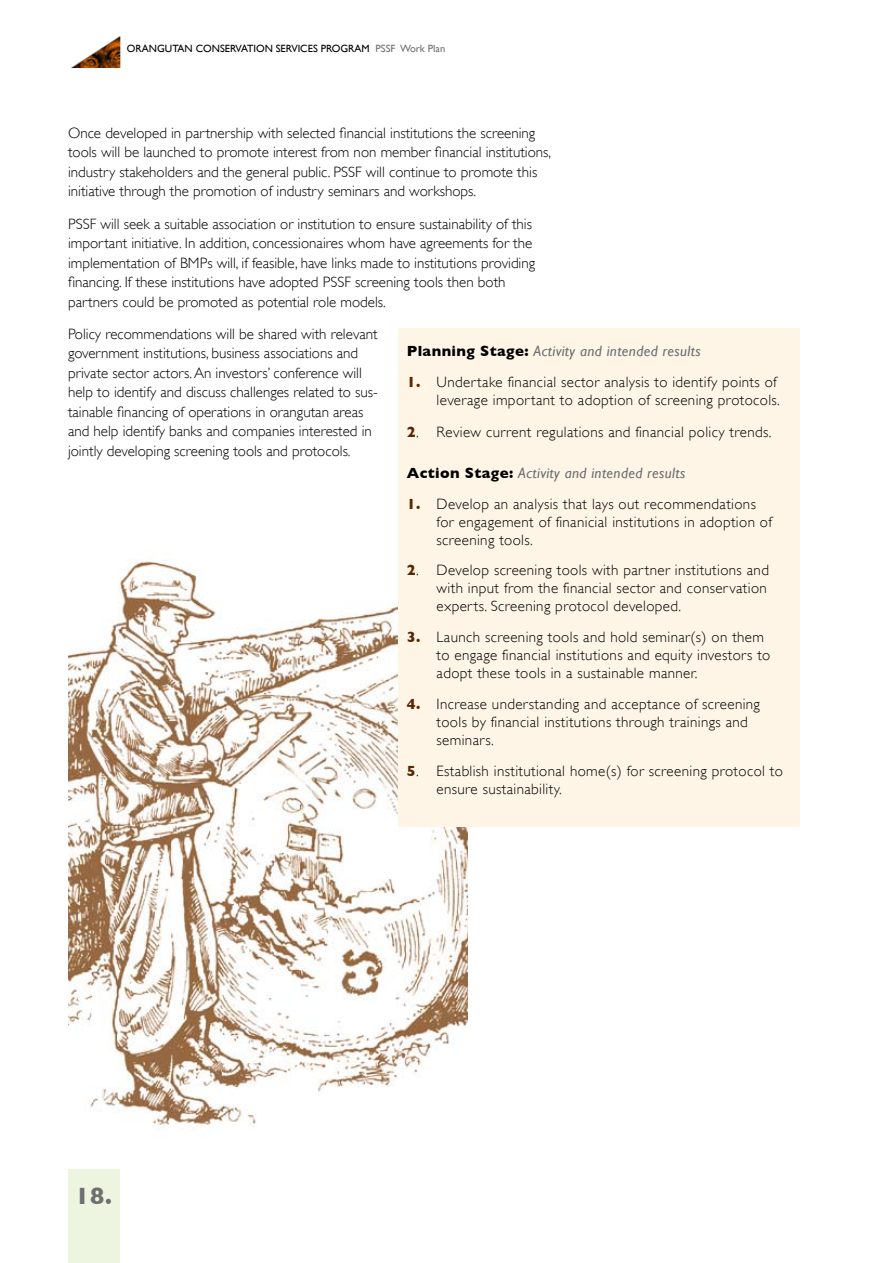
<style>
.page{position:relative;width:893px;height:1263px;background:#fff}
.page>*{position:absolute;margin:0;border:0;box-sizing:border-box;transform-origin:0 0}
.t1{font:700 24px "Gill Sans";color:#6d6f71}
.t2{font:300 15px/19.5px "Gill Sans";color:#000}
.t3{font:300 15px/18px "Gill Sans";letter-spacing:.025em;color:#000}
.t4{font:italic 15px "Gill Sans";letter-spacing:.025em;color:#6d6f71}
.t5{font:10.5px "Gill Sans";color:#000}
.s1{color:#6d6f71}
.s2{font-weight:700;font-style:normal;color:#000}
.s3{font-weight:700;color:#572700}
</style>
<div class="page">
<img style="left:68px;top:560px;width:400px;height:570px">
<div style="left:68px;top:1169px;width:51px;height:94px;background:#edf4df"></div>
<img style="left:71px;top:36px;width:49px;height:32px">
<div style="left:398px;top:328px;width:401px;height:499px;background:#fff5e7"></div>
<p class="t5" style="left:127px;top:42px;width:320px">ORANGUTAN CONSERVATION SERVICES PROGRAM <span class="s1">PSSF Work Plan</span></p>
<p class="t2" style="left:68px;top:123px;width:485px">Once developed in partnership with selected financial institutions the screening tools will be launched to promote interest from non member financial institutions, industry stakeholders and the general public. PSSF will continue to promote this initiative through the promotion of industry seminars and workshops.</p>
<p class="t2" style="left:68px;top:214px;width:469px">PSSF will seek a suitable association or institution to ensure sustainability of this important initiative. In addition, concessionaires whom have agreements for the implementation of BMPs will, if feasible, have links made to institutions providing financing. If these institutions have adopted PSSF screening tools then both partners could be promoted as potential role models.</p>
<p class="t2" style="left:68px;top:324px;width:311px">Policy recommendations will be shared with relevant government institutions, business associations and private sector actors. An investors’ conference will help to identify and discuss challenges related to sus&shy;tainable financing of operations in orangutan areas and help identify banks and companies interested in jointly developing screening tools and protocols.</p>
<p class="t4" style="left:407px;top:342px;width:295px"><span class="s2">Planning Stage:</span> Activity and intended results</p>
<p class="t3" style="left:407px;top:373px;width:375px;text-align:right"><span class="s3">1.</span> Undertake financial sector analysis to identify points of leverage important to adoption of screening protocols.</p>
<p class="t3" style="left:407px;top:423px;width:366px"><span class="s3">2</span>. Review current regulations and financial policy trends.</p>
<p class="t4" style="left:407px;top:464px;width:280px"><span class="s2">Action Stage:</span> Activity and intended results</p>
<p class="t3" style="left:437px;top:494px;width:337px;text-indent:-30px"><span class="s3">1.</span> Develop an analysis that lays out recommendations for engagement of finanicial institutions in adoption of screening tools.</p>
<p class="t3" style="left:437px;top:561px;width:334px;text-indent:-30px"><span class="s3">2</span>. Develop screening tools with partner institutions and with input from the financial sector and conservation experts. Screening protocol developed.</p>
<p class="t3" style="left:437px;top:628px;width:335px;text-indent:-30px"><span class="s3">3.</span> Launch screening tools and hold seminar(s) on them to engage financial institutions and equity investors to adopt these tools in a sustainable manner.</p>
<p class="t3" style="left:437px;top:695px;width:325px;text-indent:-30px"><span class="s3">4.</span> Increase understanding and acceptance of screening tools by financial institutions through trainings and seminars.</p>
<p class="t3" style="left:437px;top:762px;width:348px;text-indent:-30px"><span class="s3">5</span>. Establish institutional home(s) for screening protocol to ensure sustainability.</p>
<h1 class="t1" style="left:75px;top:1182px;width:38px">18.</h1>
</div>
